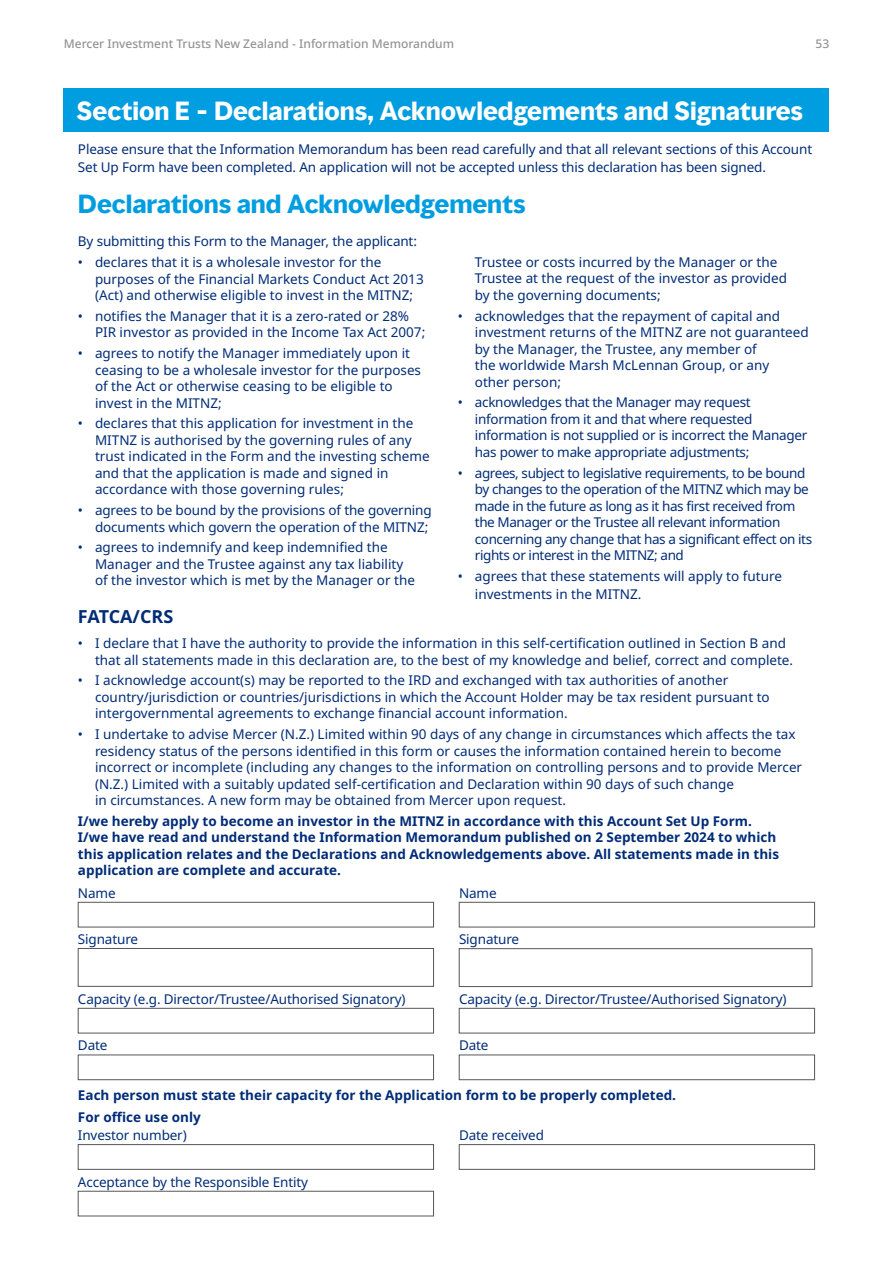
<style>
.page{position:relative;width:893px;height:1263px;background:#fff}
.page>*{position:absolute;margin:0;border:0;box-sizing:border-box;transform-origin:0 0}
.t1{font:700 24px "MMC Display";color:#fff}
.t2{font:700 24px "MMC Display";color:#009de0}
.t3{font:700 18px "Noto Sans";letter-spacing:-.01em;color:#002c77}
.t4{font:13.5px/16.5px "Noto Sans";color:#002c77}
.t5{font:700 13.5px/16.5px "Noto Sans";color:#002c77}
.t6{font:13.5px/16.5px "Noto Sans";letter-spacing:-.03em;color:#002c77}
.t7{font:13.5px/16.5px "Noto Sans";letter-spacing:-.02em;color:#002c77}
.t8{font:500 12px "Noto Sans";color:#949494}
</style>
<div class="page">
<div style="left:64px;top:89px;width:765px;height:43px;background:#009de0"></div>
<div style="left:78px;top:902px;width:356px;height:25px;background:#fff;border:1px solid #565656"></div>
<div style="left:459px;top:902px;width:356px;height:25px;background:#fff;border:1px solid #565656"></div>
<div style="left:78px;top:948px;width:356px;height:38px;background:#fff;border:1px solid #565656"></div>
<div style="left:459px;top:948px;width:353px;height:39px;background:#fff;border:1px solid #565656"></div>
<div style="left:78px;top:1008px;width:356px;height:25px;background:#fff;border:1px solid #565656"></div>
<div style="left:459px;top:1008px;width:356px;height:25px;background:#fff;border:1px solid #565656"></div>
<div style="left:78px;top:1055px;width:356px;height:25px;background:#fff;border:1px solid #565656"></div>
<div style="left:459px;top:1055px;width:356px;height:25px;background:#fff;border:1px solid #565656"></div>
<div style="left:78px;top:1144px;width:356px;height:25px;background:#fff;border:1px solid #565656"></div>
<div style="left:459px;top:1144px;width:356px;height:25px;background:#fff;border:1px solid #565656"></div>
<div style="left:78px;top:1191px;width:356px;height:25px;background:#fff;border:1px solid #565656"></div>
<p class="t8" style="left:64px;top:35px;width:392px">Mercer Investment Trusts New Zealand - Information Memorandum</p>
<p class="t8" style="left:815px;top:35px;width:15px">53</p>
<h1 class="t1" style="left:77px;top:95px;width:728px">Section E - Declarations, Acknowledgements and Signatures</h1>
<p class="t4" style="left:78px;top:140px;width:736px;line-height:18px">Please ensure that the Information Memorandum has been read carefully and that all relevant sections of this Account<br>Set Up Form have been completed. An application will not be accepted unless this declaration has been signed.</p>
<h1 class="t2" style="left:78px;top:188px;width:449px">Declarations and Acknowledgements</h1>
<p class="t4" style="left:78px;top:233px;width:340px">By submitting this Form to the Manager, the applicant:</p>
<p class="t4" style="left:95px;top:254px;width:330px;text-indent:-17px">• declares that it is a wholesale investor for the purposes of the Financial Markets Conduct Act 2013 (Act) and otherwise eligible to invest in the MITNZ;</p>
<p class="t4" style="left:95px;top:308px;width:332px;text-indent:-17px">• notifies the Manager that it is a zero-rated or 28%<br>PIR investor as provided in the Income Tax Act 2007;</p>
<p class="t4" style="left:95px;top:345px;width:328px;text-indent:-17px">• agrees to notify the Manager immediately upon it ceasing to be a wholesale investor for the purposes of the Act or otherwise ceasing to be eligible to invest in the MITNZ;</p>
<p class="t4" style="left:95px;top:415px;width:336px;text-indent:-17px">• declares that this application for investment in the MITNZ is authorised by the governing rules of any trust indicated in the Form and the investing scheme and that the application is made and signed in accordance with those governing rules;</p>
<p class="t4" style="left:78px;top:502px;width:355px;text-align:right">• agrees to be bound by the provisions of the governing documents which govern the operation of the MITNZ;</p>
<p class="t4" style="left:95px;top:539px;width:321px;text-indent:-17px">• agrees to indemnify and keep indemnified the<br>Manager and the Trustee against any tax liability of the investor which is met by the Manager or the</p>
<p class="t4" style="left:475px;top:254px;width:314px">Trustee or costs incurred by the Manager or the<br>Trustee at the request of the investor as provided by the governing documents;</p>
<p class="t4" style="left:475px;top:308px;width:335px;text-indent:-17px">• acknowledges that the repayment of capital and investment returns of the MITNZ are not guaranteed by the Manager, the Trustee, any member of<br>the worldwide Marsh McLennan Group, or any<br>other person;</p>
<p class="t7" style="left:475px;top:395px;width:334px;text-indent:-17px">• acknowledges that the Manager may request information from it and that where requested information is not supplied or is incorrect the Manager has power to make appropriate adjustments;</p>
<p class="t6" style="left:475px;top:465px;width:339px;text-indent:-17px">• agrees, subject to legislative requirements, to be bound by changes to the operation of the MITNZ which may be made in the future as long as it has first received from the Manager or the Trustee all relevant information concerning any change that has a significant effect on its rights or interest in the MITNZ; and</p>
<p class="t4" style="left:475px;top:567px;width:309px;line-height:18px;text-indent:-17px">• agrees that these statements will apply to future investments in the MITNZ.</p>
<h2 class="t3" style="left:78px;top:604px;width:97px">FATCA/CRS</h2>
<p class="t4" style="left:95px;top:635px;width:700px;text-indent:-17px">• I declare that I have the authority to provide the information in this self-certification outlined in Section B and that all statements made in this declaration are, to the best of my knowledge and belief, correct and complete.</p>
<p class="t4" style="left:95px;top:672px;width:676px;text-indent:-17px">• I acknowledge account(s) may be reported to the IRD and exchanged with tax authorities of another country/jurisdiction or countries/jurisdictions in which the Account Holder may be tax resident pursuant to intergovernmental agreements to exchange financial account information.</p>
<p class="t4" style="left:95px;top:726px;width:709px;text-indent:-17px">• I undertake to advise Mercer (N.Z.) Limited within 90 days of any change in circumstances which affects the tax residency status of the persons identified in this form or causes the information contained herein to become incorrect or incomplete (including any changes to the information on controlling persons and to provide Mercer (N.Z.) Limited with a suitably updated self-certification and Declaration within 90 days of such change<br>in circumstances. A new form may be obtained from Mercer upon request.</p>
<p class="t5" style="left:78px;top:813px;width:703px">I/we hereby apply to become an investor in the MITNZ in accordance with this Account Set Up Form.<br>I/we have read and understand the Information Memorandum published on 2 September 2024 to which this application relates and the Declarations and Acknowledgements above. All statements made in this application are complete and accurate.</p>
<p class="t4" style="left:78px;top:885px;width:39px">Name</p>
<p class="t4" style="left:459px;top:885px;width:39px">Name</p>
<p class="t4" style="left:78px;top:931px;width:62px">Signature</p>
<p class="t4" style="left:459px;top:931px;width:62px">Signature</p>
<p class="t4" style="left:78px;top:991px;width:329px">Capacity (e.g. Director/Trustee/Authorised Signatory)</p>
<p class="t4" style="left:459px;top:991px;width:329px">Capacity (e.g. Director/Trustee/Authorised Signatory)</p>
<p class="t4" style="left:78px;top:1037px;width:31px">Date</p>
<p class="t4" style="left:459px;top:1037px;width:31px">Date</p>
<p class="t5" style="left:78px;top:1084px;width:600px;line-height:22.2px">Each person must state their capacity for the Application form to be properly completed.<br>For office use only</p>
<p class="t4" style="left:78px;top:1127px;width:110px">Investor number)</p>
<p class="t4" style="left:459px;top:1127px;width:87px">Date received</p>
<p class="t4" style="left:78px;top:1174px;width:232px">Acceptance by the Responsible Entity</p>
</div>
